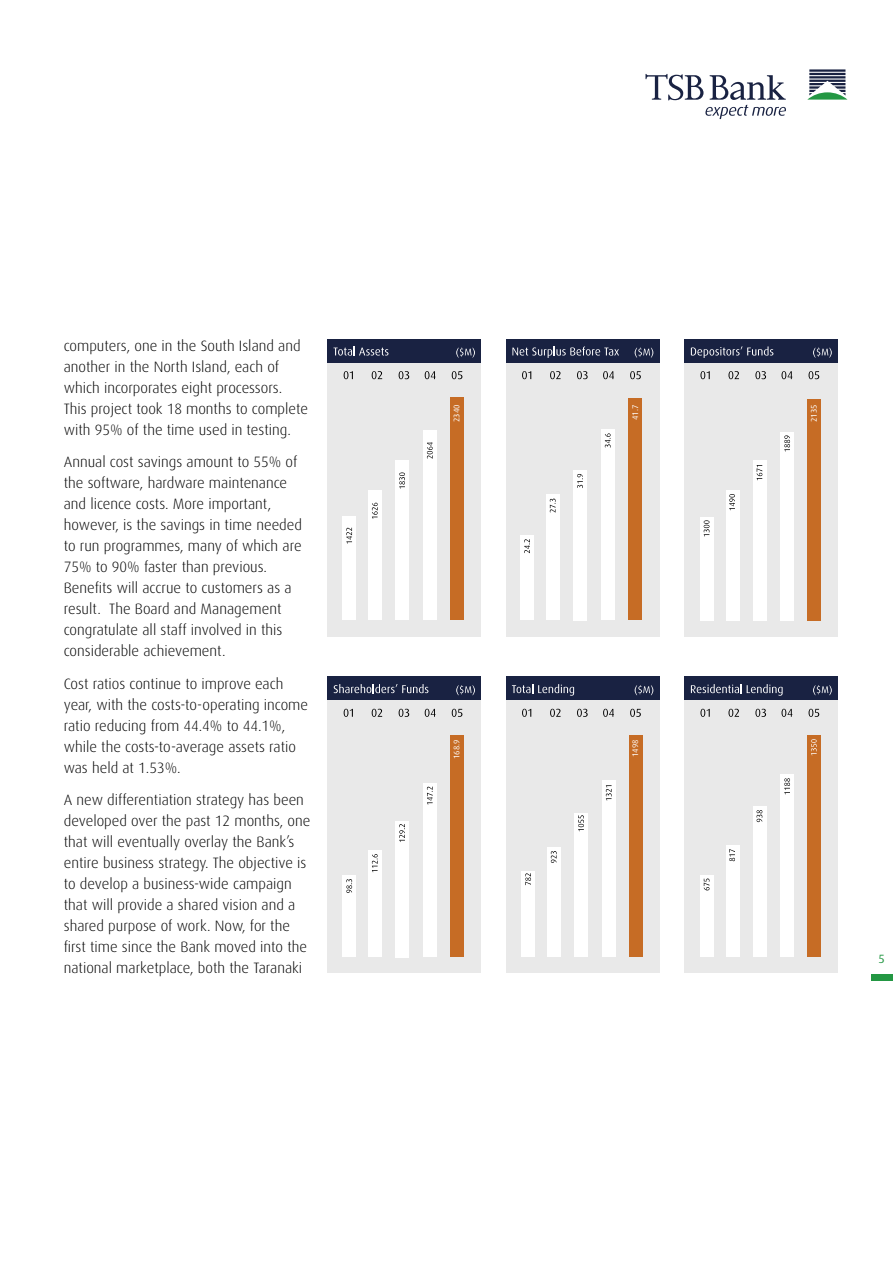
<style>
.page{position:relative;width:893px;height:1263px;background:#fff}
.page>*{position:absolute;margin:0;border:0;box-sizing:border-box;transform-origin:0 0}
.Body_copy{font:300 15px/21px "Dax";color:#000}
.t1{font:12px "Dax";color:#239743}
.FIN_Body{font:8.25px "Dax";color:#fff}
</style>
<div class="page">
<div style="left:872px;top:974px;width:21px;height:6px;background:#239743"></div>
<div style="left:684px;top:681px;width:154px;height:292px;background:#e9e9e9"></div>
<div style="left:684px;top:677px;width:154px;height:23px;background:#192242"></div>
<svg style="left:813px;top:685px;width:19px;height:10px"></svg>
<svg style="left:691px;top:684px;width:92px;height:12px"></svg>
<svg style="left:809px;top:709px;width:10px;height:8px"></svg>
<svg style="left:781px;top:709px;width:11px;height:8px"></svg>
<svg style="left:755px;top:709px;width:11px;height:8px"></svg>
<svg style="left:728px;top:709px;width:11px;height:8px"></svg>
<svg style="left:700px;top:709px;width:10px;height:8px"></svg>
<div style="left:700px;top:875px;width:14px;height:82px;background:#fff"></div>
<svg style="left:704px;top:878px;width:5px;height:12px"></svg>
<div style="left:726px;top:845px;width:13px;height:112px;background:#fff"></div>
<svg style="left:729px;top:849px;width:6px;height:12px"></svg>
<div style="left:780px;top:774px;width:14px;height:183px;background:#fff"></div>
<svg style="left:784px;top:778px;width:6px;height:16px"></svg>
<div style="left:753px;top:806px;width:14px;height:151px;background:#fff"></div>
<svg style="left:757px;top:810px;width:5px;height:12px"></svg>
<div style="left:807px;top:735px;width:14px;height:222px;background:#c66c25"></div>
<svg style="left:811px;top:739px;width:6px;height:16px"></svg>
<div style="left:506px;top:681px;width:153px;height:292px;background:#e9e9e9"></div>
<div style="left:506px;top:677px;width:153px;height:23px;background:#192242"></div>
<svg style="left:635px;top:685px;width:18px;height:10px"></svg>
<svg style="left:512px;top:684px;width:62px;height:12px"></svg>
<svg style="left:630px;top:709px;width:11px;height:8px"></svg>
<svg style="left:603px;top:709px;width:11px;height:8px"></svg>
<svg style="left:577px;top:709px;width:11px;height:8px"></svg>
<svg style="left:550px;top:709px;width:11px;height:8px"></svg>
<svg style="left:522px;top:709px;width:9px;height:8px"></svg>
<div style="left:521px;top:871px;width:14px;height:86px;background:#fff"></div>
<svg style="left:525px;top:873px;width:6px;height:12px"></svg>
<div style="left:547px;top:847px;width:14px;height:110px;background:#fff"></div>
<svg style="left:551px;top:851px;width:6px;height:12px"></svg>
<div style="left:602px;top:781px;width:14px;height:176px;background:#fff"></div>
<svg style="left:606px;top:785px;width:6px;height:15px"></svg>
<div style="left:574px;top:813px;width:14px;height:144px;background:#fff"></div>
<svg style="left:578px;top:815px;width:6px;height:16px"></svg>
<div style="left:629px;top:735px;width:13px;height:222px;background:#c66c25"></div>
<div style="left:327px;top:681px;width:154px;height:292px;background:#e9e9e9"></div>
<div style="left:327px;top:677px;width:154px;height:23px;background:#192242"></div>
<svg style="left:456px;top:685px;width:19px;height:10px"></svg>
<svg style="left:334px;top:684px;width:94px;height:9px"></svg>
<svg style="left:452px;top:709px;width:10px;height:8px"></svg>
<svg style="left:425px;top:709px;width:11px;height:8px"></svg>
<svg style="left:399px;top:709px;width:10px;height:8px"></svg>
<svg style="left:372px;top:709px;width:10px;height:8px"></svg>
<svg style="left:344px;top:709px;width:9px;height:8px"></svg>
<div style="left:342px;top:875px;width:14px;height:82px;background:#fff"></div>
<svg style="left:346px;top:879px;width:6px;height:14px"></svg>
<div style="left:368px;top:851px;width:14px;height:106px;background:#fff"></div>
<svg style="left:372px;top:854px;width:6px;height:18px"></svg>
<div style="left:423px;top:783px;width:14px;height:174px;background:#fff"></div>
<svg style="left:427px;top:787px;width:6px;height:18px"></svg>
<div style="left:395px;top:821px;width:14px;height:136px;background:#fff"></div>
<svg style="left:399px;top:824px;width:6px;height:18px"></svg>
<div style="left:450px;top:735px;width:14px;height:222px;background:#c66c25"></div>
<div style="left:684px;top:343px;width:154px;height:293px;background:#e9e9e9"></div>
<div style="left:684px;top:339px;width:154px;height:23px;background:#192242"></div>
<svg style="left:813px;top:347px;width:19px;height:11px"></svg>
<svg style="left:691px;top:346px;width:82px;height:12px"></svg>
<svg style="left:809px;top:371px;width:10px;height:8px"></svg>
<svg style="left:781px;top:371px;width:11px;height:8px"></svg>
<svg style="left:755px;top:371px;width:11px;height:8px"></svg>
<svg style="left:728px;top:371px;width:11px;height:8px"></svg>
<svg style="left:700px;top:371px;width:10px;height:8px"></svg>
<div style="left:700px;top:517px;width:14px;height:104px;background:#fff"></div>
<svg style="left:704px;top:520px;width:5px;height:16px"></svg>
<div style="left:726px;top:491px;width:13px;height:130px;background:#fff"></div>
<svg style="left:729px;top:494px;width:6px;height:16px"></svg>
<div style="left:780px;top:432px;width:14px;height:189px;background:#fff"></div>
<svg style="left:784px;top:435px;width:6px;height:17px"></svg>
<div style="left:753px;top:461px;width:14px;height:160px;background:#fff"></div>
<svg style="left:757px;top:465px;width:5px;height:15px"></svg>
<div style="left:807px;top:399px;width:14px;height:222px;background:#c66c25"></div>
<div style="left:506px;top:343px;width:153px;height:293px;background:#e9e9e9"></div>
<div style="left:506px;top:339px;width:153px;height:23px;background:#192242"></div>
<svg style="left:635px;top:347px;width:18px;height:11px"></svg>
<svg style="left:512px;top:346px;width:107px;height:12px"></svg>
<svg style="left:630px;top:371px;width:11px;height:8px"></svg>
<svg style="left:603px;top:371px;width:11px;height:8px"></svg>
<svg style="left:577px;top:371px;width:11px;height:8px"></svg>
<svg style="left:550px;top:371px;width:11px;height:8px"></svg>
<svg style="left:522px;top:371px;width:9px;height:8px"></svg>
<div style="left:520px;top:536px;width:14px;height:84px;background:#fff"></div>
<svg style="left:524px;top:539px;width:6px;height:14px"></svg>
<div style="left:546px;top:494px;width:14px;height:126px;background:#fff"></div>
<svg style="left:550px;top:499px;width:6px;height:14px"></svg>
<div style="left:601px;top:429px;width:14px;height:191px;background:#fff"></div>
<svg style="left:605px;top:433px;width:6px;height:15px"></svg>
<div style="left:573px;top:470px;width:14px;height:150px;background:#fff"></div>
<svg style="left:577px;top:474px;width:6px;height:14px"></svg>
<div style="left:628px;top:399px;width:13px;height:221px;background:#c66c25"></div>
<div style="left:327px;top:343px;width:154px;height:293px;background:#e9e9e9"></div>
<div style="left:327px;top:339px;width:154px;height:23px;background:#192242"></div>
<svg style="left:456px;top:347px;width:19px;height:11px"></svg>
<svg style="left:333px;top:346px;width:55px;height:10px"></svg>
<svg style="left:452px;top:371px;width:10px;height:8px"></svg>
<svg style="left:425px;top:371px;width:11px;height:8px"></svg>
<svg style="left:399px;top:371px;width:10px;height:8px"></svg>
<svg style="left:372px;top:371px;width:10px;height:8px"></svg>
<svg style="left:344px;top:371px;width:9px;height:8px"></svg>
<div style="left:342px;top:516px;width:14px;height:104px;background:#fff"></div>
<svg style="left:346px;top:528px;width:6px;height:16px"></svg>
<div style="left:368px;top:491px;width:14px;height:129px;background:#fff"></div>
<svg style="left:372px;top:503px;width:6px;height:16px"></svg>
<div style="left:423px;top:430px;width:14px;height:190px;background:#fff"></div>
<svg style="left:427px;top:442px;width:6px;height:17px"></svg>
<div style="left:395px;top:461px;width:14px;height:159px;background:#fff"></div>
<svg style="left:399px;top:472px;width:6px;height:17px"></svg>
<div style="left:450px;top:398px;width:14px;height:222px;background:#c66c25"></div>
<svg style="left:807px;top:69px;width:40px;height:31px"></svg>
<svg style="left:645px;top:74px;width:141px;height:45px"></svg>
<p class="Body_copy" style="left:64px;top:335px;width:246px">computers, one in the South Island and another in the North Island, each of which incorporates eight processors.<br>This project took 18 months to complete with 95% of the time used in testing.</p>
<p class="Body_copy" style="left:64px;top:452px;width:240px">Annual cost savings amount to 55% of the software, hardware maintenance and licence costs. More important, however, is the savings in time needed to run programmes, many of which are 75% to 90% faster than previous.<br>Benefits will accrue to customers as a result. The Board and Management congratulate all staff involved in this considerable achievement.</p>
<p class="Body_copy" style="left:64px;top:673px;width:246px">Cost ratios continue to improve each year, with the costs-to-operating income ratio reducing from 44.4% to 44.1%, while the costs-to-average assets ratio was held at 1.53%.</p>
<p class="Body_copy" style="left:64px;top:790px;width:248px">A new differentiation strategy has been developed over the past 12 months, one that will eventually overlay the Bank’s entire business strategy. The objective is to develop a business-wide campaign that will provide a shared vision and a shared purpose of work. Now, for the first time since the Bank moved into the national marketplace, both the Taranaki</p>
<p class="FIN_Body" style="left:452px;top:422px;width:19px;rotate:-90deg">2340</p>
<p class="FIN_Body" style="left:631px;top:420px;width:17px;rotate:-90deg">41.7</p>
<p class="FIN_Body" style="left:809px;top:422px;width:19px;rotate:-90deg">2135</p>
<p class="FIN_Body" style="left:452px;top:759px;width:21px;rotate:-90deg">168.9</p>
<p class="FIN_Body" style="left:631px;top:757px;width:19px;rotate:-90deg">1498</p>
<p class="t1" style="left:878px;top:952px;width:8px">5</p>
</div>
